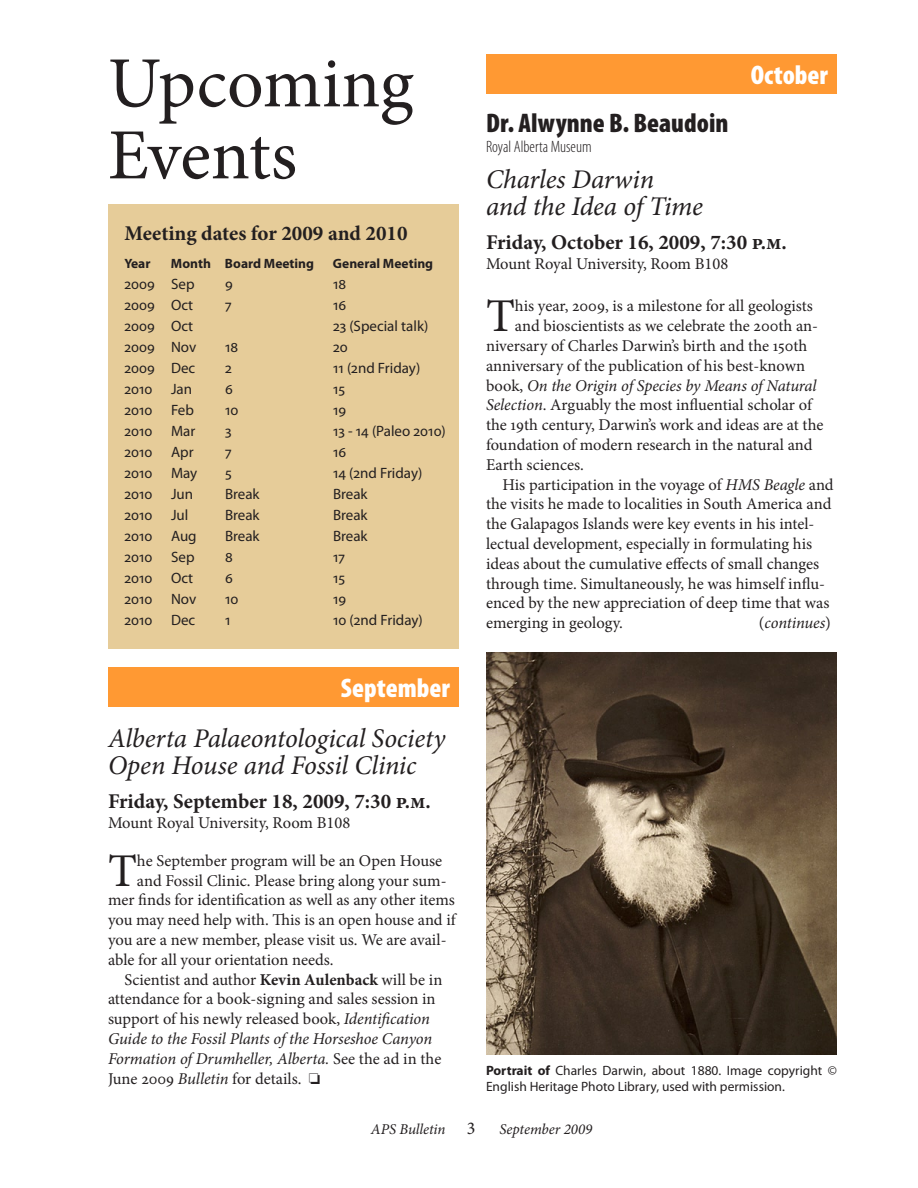
<style>
.page{position:relative;width:918px;height:1188px;background:#fff}
.page>*{position:absolute;margin:0;border:0;box-sizing:border-box;transform-origin:0 0}
.t1{font:72px/72px "Minion Pro";letter-spacing:-.005em;color:#231f20}
.t2{font:46.95px "Minion Pro";color:#231f20}
.t3{font:italic 27px/27px "Minion Pro";letter-spacing:-.005em;color:#231f20}
.t4{font:900 condensed 27px "Myriad Pro";color:#231f20}
.t5{font:900 condensed 27px "Myriad Pro";color:#fff}
.t6{font:700 21px "Minion Pro";color:#231f20}
.t7{font:16.5px "Minion Pro";color:#231f20}
.t8{font:italic 16.5px "Minion Pro";letter-spacing:-.01em;color:#231f20}
.t9{font:300 condensed 16.5px "Myriad Pro";color:#231f20}
.t10{font:15px "Myriad Pro";color:#231f20}
.t11{font:italic 15px "Minion Pro";letter-spacing:-.005em;color:#231f20}
.t12{font:13.5px/16.2px "Myriad Pro";color:#231f20}
.t13{font:700 13.5px "Myriad Pro";color:#231f20}
.s1{font-weight:700}
.s2{font-style:italic}
.s3{font-style:normal}
.s4{font-style:normal;font-size:18px}
</style>
<div class="page">
<div style="left:109px;top:204px;width:350px;height:444px;background:#e6cc99"></div>
<div style="left:108px;top:667px;width:351px;height:40px;background:#f93"></div>
<div style="left:486px;top:54px;width:351px;height:40px;background:#f93"></div>
<img style="left:486px;top:652px;width:351px;height:403px">
<h1 class="t1" style="left:108px;top:48px;width:307px">Upcoming<br>Events</h1>
<p class="t6" style="left:124px;top:218px;width:285px">Meeting dates for 2009 and 2010</p>
<p class="t13" style="left:124px;top:254px;width:28px">Year</p>
<p class="t13" style="left:171px;top:254px;width:145px">Month Board Meeting</p>
<p class="t13" style="left:333px;top:254px;width:102px">General Meeting</p>
<p class="t10" style="left:124px;top:274px;width:72px">2009 Sep</p>
<p class="t10" style="left:225px;top:274px;width:9px">9</p>
<p class="t10" style="left:333px;top:274px;width:15px">18</p>
<p class="t10" style="left:124px;top:295px;width:70px">2009 Oct</p>
<p class="t10" style="left:225px;top:295px;width:8px">7</p>
<p class="t10" style="left:333px;top:295px;width:15px">16</p>
<p class="t10" style="left:124px;top:316px;width:70px">2009 Oct</p>
<p class="t10" style="left:333px;top:316px;width:97px">23 (Special talk)</p>
<p class="t10" style="left:124px;top:337px;width:73px">2009 Nov</p>
<p class="t10" style="left:225px;top:337px;width:15px">18</p>
<p class="t10" style="left:333px;top:337px;width:16px">20</p>
<p class="t10" style="left:124px;top:358px;width:72px">2009 Dec</p>
<p class="t10" style="left:225px;top:358px;width:8px">2</p>
<p class="t10" style="left:333px;top:358px;width:89px">11 (2nd Friday)</p>
<p class="t10" style="left:124px;top:379px;width:69px">2010 Jan</p>
<p class="t10" style="left:225px;top:379px;width:9px">6</p>
<p class="t10" style="left:333px;top:379px;width:14px">15</p>
<p class="t10" style="left:124px;top:400px;width:71px">2010 Feb</p>
<p class="t10" style="left:225px;top:400px;width:15px">10</p>
<p class="t10" style="left:333px;top:400px;width:15px">19</p>
<p class="t10" style="left:124px;top:421px;width:72px">2010 Mar</p>
<p class="t10" style="left:225px;top:421px;width:8px">3</p>
<p class="t10" style="left:333px;top:421px;width:114px">13 - 14 (Paleo 2010)</p>
<p class="t10" style="left:124px;top:442px;width:71px">2010 Apr</p>
<p class="t10" style="left:225px;top:442px;width:8px">7</p>
<p class="t10" style="left:333px;top:442px;width:15px">16</p>
<p class="t10" style="left:124px;top:463px;width:74px">2010 May</p>
<p class="t10" style="left:225px;top:463px;width:8px">5</p>
<p class="t10" style="left:333px;top:463px;width:91px">14 (2nd Friday)</p>
<p class="t10" style="left:124px;top:484px;width:70px">2010 Jun</p>
<p class="t10" style="left:225px;top:484px;width:36px">Break</p>
<p class="t10" style="left:333px;top:484px;width:36px">Break</p>
<p class="t10" style="left:124px;top:505px;width:65px">2010 Jul</p>
<p class="t10" style="left:225px;top:505px;width:36px">Break</p>
<p class="t10" style="left:333px;top:505px;width:36px">Break</p>
<p class="t10" style="left:124px;top:526px;width:74px">2010 Aug</p>
<p class="t10" style="left:225px;top:526px;width:36px">Break</p>
<p class="t10" style="left:333px;top:526px;width:36px">Break</p>
<p class="t10" style="left:124px;top:547px;width:72px">2010 Sep</p>
<p class="t10" style="left:225px;top:547px;width:9px">8</p>
<p class="t10" style="left:333px;top:547px;width:13px">17</p>
<p class="t10" style="left:124px;top:568px;width:70px">2010 Oct</p>
<p class="t10" style="left:225px;top:568px;width:9px">6</p>
<p class="t10" style="left:333px;top:568px;width:14px">15</p>
<p class="t10" style="left:124px;top:589px;width:73px">2010 Nov</p>
<p class="t10" style="left:225px;top:589px;width:15px">10</p>
<p class="t10" style="left:333px;top:589px;width:15px">19</p>
<p class="t10" style="left:124px;top:610px;width:72px">2010 Dec</p>
<p class="t10" style="left:225px;top:610px;width:7px">1</p>
<p class="t10" style="left:333px;top:610px;width:91px">10 (2nd Friday)</p>
<h3 class="t5" style="left:341px;top:673px;width:111px">September</h3>
<h3 class="t3" style="left:108px;top:725px;width:339px">Alberta Palaeontological Society<br>Open House and Fossil Clinic</h3>
<p class="t6" style="left:108px;top:787px;width:324px">Friday, September 18, 2009, 7:30 p.m.</p>
<p class="t7" style="left:108px;top:812px;width:244px">Mount Royal University, Room B108</p>
<h2 class="t2" style="left:108px;top:839px;width:30px">T</h2>
<p class="t7" style="left:137px;top:849px;width:307px">he September program will be an Open House</p>
<p class="t7" style="left:137px;top:869px;width:311px">and Fossil Clinic. Please bring along your sum-</p>
<p class="t7" style="left:108px;top:889px;width:349px">mer finds for identification as well as any other items</p>
<p class="t7" style="left:108px;top:909px;width:349px">you may need help with. This is an open house and if</p>
<p class="t7" style="left:108px;top:929px;width:340px">you are a new member, please visit us. We are avail-</p>
<p class="t7" style="left:108px;top:948px;width:227px">able for all your orientation needs.</p>
<p class="t7" style="left:125px;top:968px;width:319px">Scientist and author <span class="s1">Kevin Aulenback</span> will be in</p>
<p class="t7" style="left:108px;top:988px;width:329px">attendance for a book-signing and sales session in</p>
<p class="t7" style="left:108px;top:1008px;width:323px">support of his newly released book, <span class="s2">Identification</span></p>
<p class="t8" style="left:108px;top:1027px;width:326px">Guide to the Fossil Plants of the Horseshoe Canyon</p>
<p class="t8" style="left:108px;top:1047px;width:335px">Formation of Drumheller, Alberta. <span class="s3">See the ad in the</span></p>
<p class="t7" style="left:108px;top:1067px;width:214px">June 2009 <span class="s2">Bulletin</span> for details. □</p>
<h3 class="t5" style="left:751px;top:60px;width:79px">October</h3>
<h3 class="t4" style="left:486px;top:108px;width:244px">Dr. Alwynne B. Beaudoin</h3>
<p class="t9" style="left:486px;top:137px;width:107px">Royal Alberta Museum</p>
<h3 class="t3" style="left:486px;top:165px;width:218px">Charles Darwin<br>and the Idea of Time</h3>
<p class="t6" style="left:486px;top:227px;width:302px">Friday, October 16, 2009, 7:30 p.m.</p>
<p class="t7" style="left:486px;top:252px;width:244px">Mount Royal University, Room B108</p>
<h2 class="t2" style="left:486px;top:285px;width:30px">T</h2>
<p class="t7" style="left:515px;top:295px;width:299px">his year, 2009, is a milestone for all geologists</p>
<p class="t7" style="left:515px;top:315px;width:305px">and bioscientists as we celebrate the 200th an-</p>
<p class="t7" style="left:486px;top:335px;width:323px">niversary of Charles Darwin’s birth and the 150th</p>
<p class="t7" style="left:486px;top:354px;width:321px">anniversary of the publication of his best-known</p>
<p class="t8" style="left:486px;top:374px;width:332px"><span class="s3">book,</span> On the Origin of Species by Means of Natural</p>
<p class="t7" style="left:486px;top:394px;width:327px"><span class="s2">Selection</span>. Arguably the most influential scholar of</p>
<p class="t7" style="left:486px;top:414px;width:339px">the 19th century, Darwin’s work and ideas are at the</p>
<p class="t7" style="left:486px;top:434px;width:328px">foundation of modern research in the natural and</p>
<p class="t7" style="left:486px;top:453px;width:100px">Earth sciences.</p>
<p class="t7" style="left:503px;top:473px;width:333px">His participation in the voyage of <span class="s2">HMS Beagle</span> and</p>
<p class="t7" style="left:486px;top:493px;width:347px">the visits he made to localities in South America and</p>
<p class="t7" style="left:486px;top:513px;width:330px">the Galapagos Islands were key events in his intel-</p>
<p class="t7" style="left:486px;top:533px;width:328px">lectual development, especially in formulating his</p>
<p class="t7" style="left:486px;top:552px;width:335px">ideas about the cumulative effects of small changes</p>
<p class="t7" style="left:486px;top:572px;width:340px">through time. Simultaneously, he was himself influ-</p>
<p class="t7" style="left:486px;top:592px;width:345px">enced by the new appreciation of deep time that was</p>
<p class="t7" style="left:486px;top:612px;width:139px">emerging in geology.</p>
<p class="t8" style="left:759px;top:612px;width:74px"><span class="s3">(</span>continues<span class="s3">)</span></p>
<p class="t12" style="left:486px;top:1062px;width:353px"><span class="s1">Portrait of</span> Charles Darwin, about 1880. Image copyright ©<br>English Heritage Photo Library, used with permission.</p>
<p class="t11" style="left:371px;top:1119px;width:106px">APS Bulletin <span class="s4">3</span></p>
<p class="t11" style="left:500px;top:1119px;width:94px">September 2009</p>
</div>
